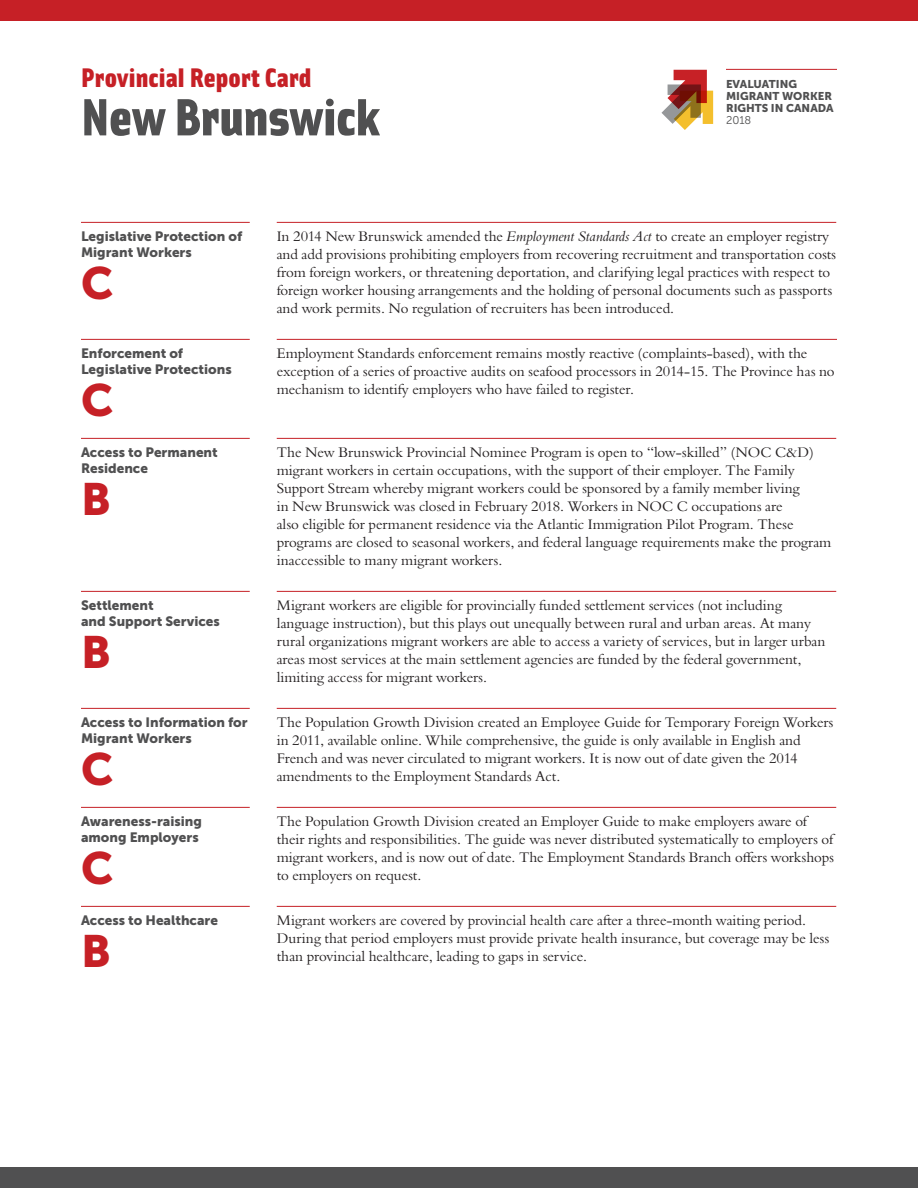
<style>
.page{position:relative;width:918px;height:1188px;background:#fff}
.page>*{position:absolute;margin:0;border:0;box-sizing:border-box;transform-origin:0 0}
.Provinces{font:900 52.5px "Solex";color:#505051}
.ReportCard_Grade{font:45px "Museo Sans 900";color:#c62026}
.ReportCard_Subtitles{font:45px "Museo Sans 900";color:#c62026}
.t1{font:900 27px "Solex";letter-spacing:.01em;color:#c62026}
.Copy-LongTextCheat{font:14.25px/18px "Borgia Pro";color:#231f20}
.ReportCard_Subtitles-2{font:13.5px/15.8px "Museo Sans 900";color:#505051}
.t2{font:11.25px/12px "Museo Sans 900";color:#505051}
.t3{font:11.25px "Museo Sans 300";color:#505051}
.s1{font-style:italic}
</style>
<div class="page">
<div style="left:0;top:0;width:918px;height:21px;background:#c62026"></div>
<div style="left:0;top:1167px;width:918px;height:21px;background:#505051"></div>
<hr style="left:726px;top:69px;width:111px;height:1px;background:#c62026">
<svg style="left:661px;top:70px;width:52px;height:60px"></svg>
<hr style="left:277px;top:222px;width:559px;height:1px;background:#c62026">
<hr style="left:277px;top:339px;width:560px;height:1px;background:#c62026">
<hr style="left:277px;top:438px;width:559px;height:1px;background:#c62026">
<hr style="left:277px;top:591px;width:559px;height:1px;background:#c62026">
<hr style="left:277px;top:708px;width:559px;height:1px;background:#c62026">
<hr style="left:277px;top:807px;width:559px;height:1px;background:#c62026">
<hr style="left:277px;top:906px;width:559px;height:1px;background:#c62026">
<hr style="left:81px;top:222px;width:169px;height:1px;background:#c62026">
<hr style="left:81px;top:339px;width:169px;height:1px;background:#c62026">
<hr style="left:81px;top:438px;width:169px;height:1px;background:#c62026">
<hr style="left:81px;top:591px;width:169px;height:1px;background:#c62026">
<hr style="left:81px;top:708px;width:169px;height:1px;background:#c62026">
<hr style="left:81px;top:807px;width:169px;height:1px;background:#c62026">
<hr style="left:81px;top:906px;width:169px;height:1px;background:#c62026">
<p class="t1" style="left:81px;top:59px;width:232px">Provincial Report Card</p>
<p class="Provinces" style="left:81px;top:80px;width:300px">New Brunswick</p>
<p class="t2" style="left:726px;top:78px;width:109px">EVALUATING<br>MIGRANT WORKER<br>RIGHTS IN CANADA</p>
<p class="t3" style="left:726px;top:114px;width:27px">2018</p>
<p class="ReportCard_Subtitles-2" style="left:81px;top:228px;width:163px">Legislative Protection of<br>Migrant Workers</p>
<p class="ReportCard_Grade" style="left:81px;top:257px;width:34px">C</p>
<p class="ReportCard_Subtitles-2" style="left:81px;top:345px;width:152px">Enforcement of<br>Legislative Protections</p>
<p class="ReportCard_Grade" style="left:81px;top:374px;width:34px">C</p>
<p class="ReportCard_Subtitles-2" style="left:81px;top:444px;width:138px">Access to Permanent<br>Residence</p>
<p class="ReportCard_Grade" style="left:81px;top:473px;width:31px">B</p>
<p class="ReportCard_Subtitles-2" style="left:81px;top:597px;width:140px">Settlement<br>and Support Services</p>
<p class="ReportCard_Grade" style="left:81px;top:626px;width:31px">B</p>
<p class="ReportCard_Subtitles-2" style="left:81px;top:714px;width:168px">Access to Information for<br>Migrant Workers</p>
<p class="ReportCard_Grade" style="left:81px;top:743px;width:34px">C</p>
<p class="ReportCard_Subtitles-2" style="left:81px;top:813px;width:123px">Awareness-raising among Employers</p>
<p class="ReportCard_Grade" style="left:81px;top:842px;width:34px">C</p>
<p class="ReportCard_Subtitles-2" style="left:81px;top:912px;width:139px">Access to Healthcare</p>
<p class="ReportCard_Subtitles" style="left:81px;top:925px;width:31px">B</p>
<p class="Copy-LongTextCheat" style="left:277px;top:227px;width:561px">In 2014 New Brunswick amended the <span class="s1">Employment Standards Act</span> to create an employer registry and add provisions prohibiting employers from recovering recruitment and transportation costs from foreign workers, or threatening deportation, and clarifying legal practices with respect to foreign worker housing arrangements and the holding of personal documents such as passports and work permits. No regulation of recruiters has been introduced.</p>
<p class="Copy-LongTextCheat" style="left:277px;top:344px;width:559px">Employment Standards enforcement remains mostly reactive (complaints-based), with the exception of a series of proactive audits on seafood processors in 2014-15. The Province has no mechanism to identify employers who have failed to register.</p>
<p class="Copy-LongTextCheat" style="left:277px;top:443px;width:556px">The New Brunswick Provincial Nominee Program is open to “low-skilled” (NOC C&amp;D) migrant workers in certain occupations, with the support of their employer. The Family Support Stream whereby migrant workers could be sponsored by a family member living<br>in New Brunswick was closed in February 2018. Workers in NOC C occupations are<br>also eligible for permanent residence via the Atlantic Immigration Pilot Program. These programs are closed to seasonal workers, and federal language requirements make the program inaccessible to many migrant workers.</p>
<p class="Copy-LongTextCheat" style="left:277px;top:596px;width:550px">Migrant workers are eligible for provincially funded settlement services (not including language instruction), but this plays out unequally between rural and urban areas. At many rural organizations migrant workers are able to access a variety of services, but in larger urban areas most services at the main settlement agencies are funded by the federal government, limiting access for migrant workers.</p>
<p class="Copy-LongTextCheat" style="left:277px;top:713px;width:558px">The Population Growth Division created an Employee Guide for Temporary Foreign Workers in 2011, available online. While comprehensive, the guide is only available in English and French and was never circulated to migrant workers. It is now out of date given the 2014 amendments to the Employment Standards Act.</p>
<p class="Copy-LongTextCheat" style="left:277px;top:812px;width:559px">The Population Growth Division created an Employer Guide to make employers aware of their rights and responsibilities. The guide was never distributed systematically to employers of migrant workers, and is now out of date. The Employment Standards Branch offers workshops to employers on request.</p>
<p class="Copy-LongTextCheat" style="left:277px;top:911px;width:554px">Migrant workers are covered by provincial health care after a three-month waiting period.<br>During that period employers must provide private health insurance, but coverage may be less than provincial healthcare, leading to gaps in service.</p>
</div>
